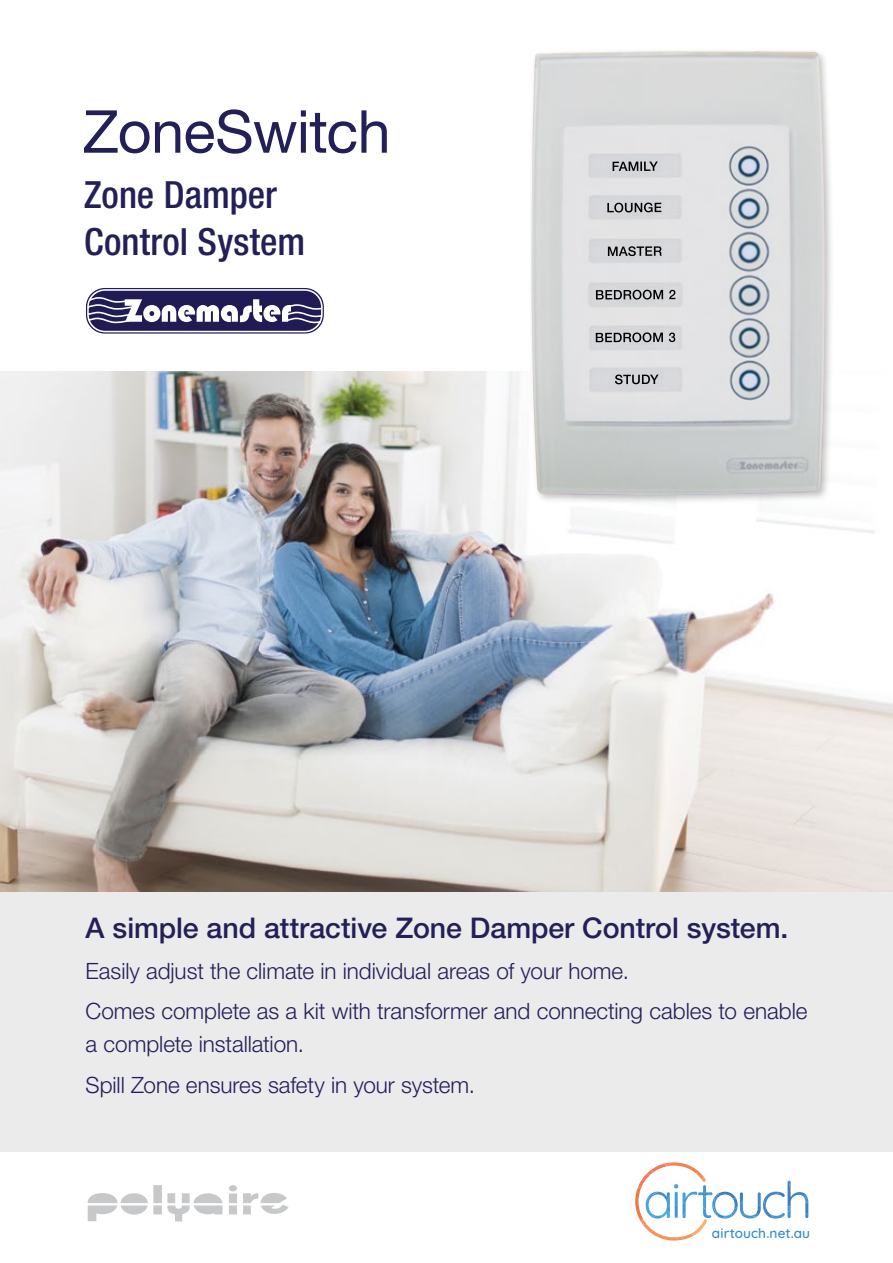
<style>
.page{position:relative;width:893px;height:1263px;background:#fff}
.page>*{position:absolute;margin:0;border:0;box-sizing:border-box;transform-origin:0 0}
.t1{font:59.25px "Helvetica Neue";letter-spacing:-.01em;color:#231f59}
.t2{font:500 condensed 37.5px/46.5px "Helvetica Neue LT Std";color:#231f59}
.t3{font:500 28.5px "Helvetica Neue LT Std";letter-spacing:-.005em;color:#231f59}
.t4{font:300 22.5px/40.5px "Helvetica Neue LT Std";letter-spacing:-.005em;color:#231f59}
.t5{font:500 13.65px "Quicksand 2011";letter-spacing:.01em;color:#358ccb}
</style>
<div class="page">
<div style="left:0;top:891px;width:893px;height:372px;background:#ebebec"></div>
<img style="left:0;top:372px;width:893px;height:519px">
<div style="left:527px;top:47px;width:308px;height:458px;background:#000;opacity:.25"></div>
<img style="left:531px;top:51px;width:294px;height:444px">
<img style="left:615px;top:375px;width:44px;height:9px">
<img style="left:632px;top:332px;width:43px;height:10px">
<img style="left:633px;top:290px;width:42px;height:10px">
<img style="left:608px;top:246px;width:54px;height:10px">
<img style="left:607px;top:203px;width:54px;height:9px">
<img style="left:613px;top:161px;width:45px;height:10px">
<svg style="left:86px;top:288px;width:238px;height:46px"></svg>
<svg style="left:86px;top:288px;width:237px;height:45px"></svg>
<div style="left:0;top:1152px;width:893px;height:111px;background:#fff"></div>
<svg style="left:635px;top:1162px;width:173px;height:78px"></svg>
<div style="left:229px;top:1185px;width:8px;height:6px;background:#c7c8ca;border-radius:50%"></div>
<svg style="left:229px;top:1193px;width:8px;height:21px"></svg>
<svg style="left:243px;top:1193px;width:45px;height:21px"></svg>
<svg style="left:88px;top:1185px;width:135px;height:36px"></svg>
<div style="left:182px;top:1193px;width:8px;height:10px;background:#c7c8ca"></div>
<h1 class="t1" style="left:83px;top:89px;width:309px">ZoneSwitch</h1>
<h2 class="t2" style="left:84px;top:171px;width:223px">Zone Damper<br>Control System</h2>
<p class="t3" style="left:86px;top:911px;width:704px">A simple and attractive Zone Damper Control system.</p>
<p class="t4" style="left:86px;top:950px;width:723px">Easily adjust the climate in individual areas of your home.<br>Comes complete as a kit with transformer and connecting cables to enable</p>
<p class="t4" style="left:86px;top:1024px;width:391px">a complete installation.<br>Spill Zone ensures safety in your system.</p>
<p class="t5" style="left:712px;top:1222px;width:100px">airtouch.net.au</p>
</div>
